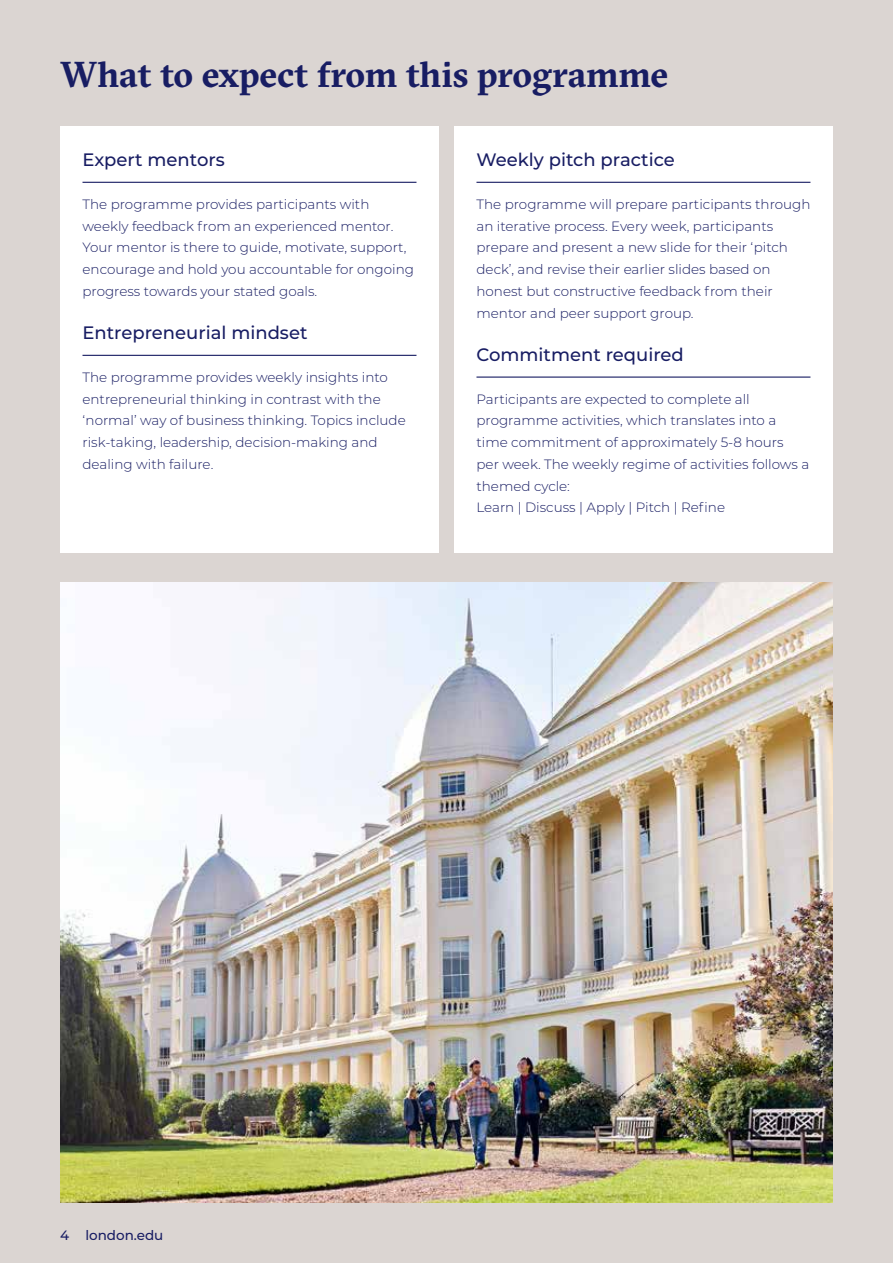
<style>
.page{position:relative;width:893px;height:1263px;background:#dbd5d2}
.page>*{position:absolute;margin:0;border:0;box-sizing:border-box;transform-origin:0 0}
.t1{font:700 36px "GT Sectra";letter-spacing:-.005em;color:#181d63}
.t2{font:500 18px "Montserrat";color:#181d63}
.t3{font:300 13.5px/21.8px "Montserrat";color:#181d63}
.t4{font:500 13.5px "Montserrat";color:#181d63}
</style>
<div class="page">
<img style="left:60px;top:583px;width:773px;height:620px">
<div style="left:60px;top:126px;width:379px;height:426px;background:#fff"></div>
<hr style="left:82px;top:182px;width:334px;height:1px;background:#181d63">
<hr style="left:82px;top:355px;width:334px;height:1px;background:#181d63">
<div style="left:454px;top:126px;width:379px;height:426px;background:#fff"></div>
<hr style="left:476px;top:182px;width:334px;height:1px;background:#181d63">
<hr style="left:476px;top:376px;width:334px;height:2px;background:#181d63">
<h1 class="t1" style="left:60px;top:53px;width:609px">What to expect from this programme</h1>
<h2 class="t2" style="left:82px;top:147px;width:144px">Expert mentors</h2>
<p class="t3" style="left:82px;top:193px;width:333px">The programme provides participants with weekly feedback from an experienced mentor.<br>Your mentor is there to guide, motivate, support, encourage and hold you accountable for ongoing progress towards your stated goals.</p>
<h2 class="t2" style="left:82px;top:320px;width:226px">Entrepreneurial mindset</h2>
<p class="t3" style="left:82px;top:366px;width:325px">The programme provides weekly insights into entrepreneurial thinking in contrast with the ‘normal’ way of business thinking. Topics include risk-taking, leadership, decision-making and dealing with failure.</p>
<h2 class="t2" style="left:476px;top:147px;width:200px">Weekly pitch practice</h2>
<p class="t3" style="left:476px;top:193px;width:335px">The programme will prepare participants through an iterative process. Every week, participants prepare and present a new slide for their ‘pitch deck’, and revise their earlier slides based on honest but constructive feedback from their mentor and peer support group.</p>
<h2 class="t2" style="left:476px;top:342px;width:209px">Commitment required</h2>
<p class="t3" style="left:476px;top:388px;width:334px">Participants are expected to complete all programme activities, which translates into a time commitment of approximately 5-8 hours per week. The weekly regime of activities follows a themed cycle:<br>Learn | Discuss | Apply | Pitch | Refine</p>
<p class="t4" style="left:60px;top:1225px;width:105px">4 london.edu</p>
</div>
